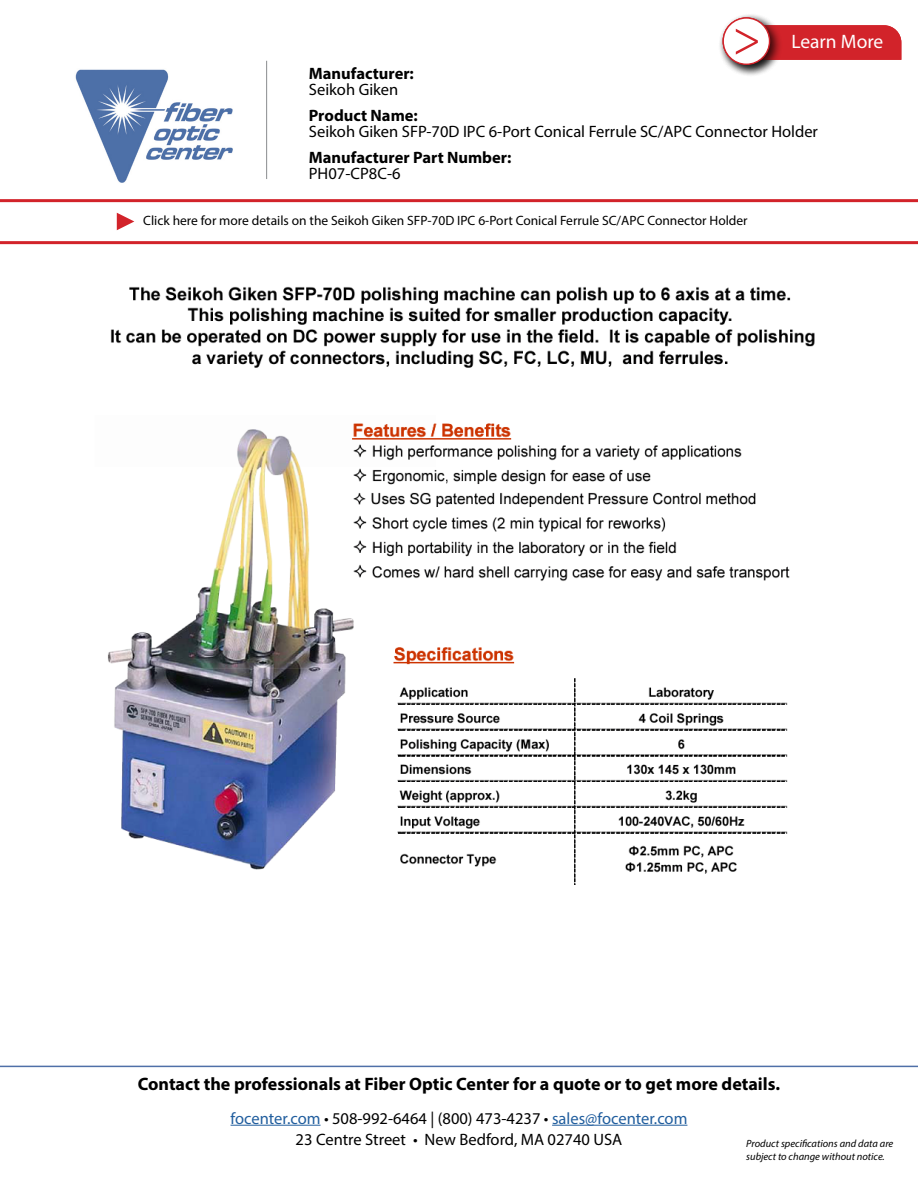
<style>
.page{position:relative;width:918px;height:1188px;background:#fff}
.page>*{position:absolute;margin:0;border:0;box-sizing:border-box;transform-origin:0 0}
.t1{font:51px "Minion Pro";color:#d2232a}
.t2{font:19.5px "Myriad Pro";color:#fff}
.t3{font:700 18px "Myriad Pro";color:#000}
.t4{font:16.5px/16.5px "Myriad Pro";color:#000}
.t5{font:16.5px "Myriad Pro";color:#215e9e}
.t6{font:700 16.5px/16.5px "Myriad Pro";color:#000}
.t7{font:13.5px "Myriad Pro";color:#000}
.t8{font:italic 10.5px "Myriad Pro";color:#000}
.s1{font-weight:400}
.s2{font-weight:700}
.s3{color:#000}
</style>
<div class="page">
<hr style="left:231px;top:1125px;width:90px;height:1px;background:#215e9e">
<hr style="left:552px;top:1125px;width:135px;height:1px;background:#215e9e">
<hr style="left:0;top:1066px;width:918px;height:1px;background:#4f70a8">
<img style="left:75px;top:69px;width:158px;height:114px">
<hr style="left:266px;top:61px;width:1px;height:118px;background:#8a8c8e">
<hr style="left:0;top:241px;width:918px;height:3px;background:#d2232a">
<svg style="left:117px;top:213px;width:17px;height:17px"></svg>
<div style="left:783px;top:25px;width:118px;height:35px;background:#d2232a"></div>
<div style="left:718px;top:13px;width:65px;height:64px;background:#000;opacity:.75"></div>
<div style="left:723px;top:18px;width:47px;height:46px;background:#fff;border-radius:50%"></div>
<div style="left:723px;top:17px;width:47px;height:48px;border:1px solid #d2232a;border-radius:50%"></div>
<hr style="left:0;top:199px;width:918px;height:3px;background:#d2232a">
<img style="left:108px;top:286px;width:707px;height:599px">
<p class="t1" style="left:733px;top:4px;width:30px">&gt;</p>
<p class="t2" style="left:791px;top:30px;width:93px">Learn More</p>
<p class="t6" style="left:309px;top:64px;width:107px">Manufacturer:<br><span class="s1">Seikoh Giken</span></p>
<p class="t4" style="left:309px;top:107px;width:511px"><span class="s2">Product Name:<br></span>Seikoh Giken SFP-70D IPC 6-Port Conical Ferrule SC/APC Connector Holder</p>
<p class="t6" style="left:309px;top:148px;width:204px">Manufacturer Part Number:</p>
<p class="t4" style="left:309px;top:165px;width:93px">PH07-CP8C-6</p>
<p class="t7" style="left:143px;top:212px;width:606px">Click here for more details on the Seikoh Giken SFP-70D IPC 6-Port Conical Ferrule SC/APC Connector Holder</p>
<p class="t3" style="left:138px;top:1072px;width:644px">Contact the professionals at Fiber Optic Center for a quote or to get more details.</p>
<p class="t5" style="left:231px;top:1108px;width:458px">focenter.com <span class="s3">• 508-992-6464 | (800) 473-4237 •</span> sales@focenter.com</p>
<p class="t4" style="left:296px;top:1131px;width:328px">23 Centre Street • New Bedford, MA 02740 USA</p>
<p class="t8" style="left:746px;top:1137px;width:149px">Product specifications and data are</p>
<p class="t8" style="left:746px;top:1150px;width:140px">subject to change without notice.</p>
</div>
